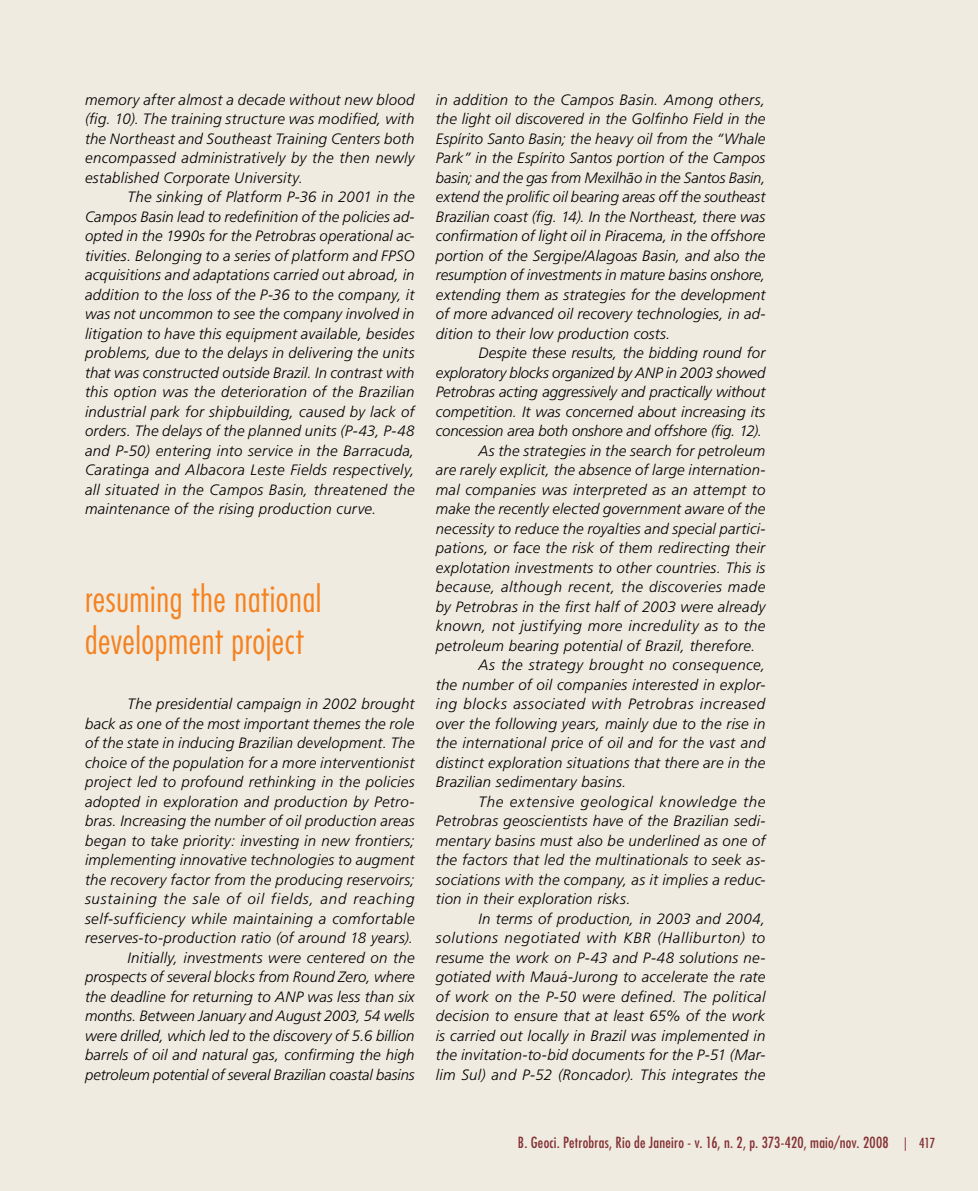
<style>
.page{position:relative;width:978px;height:1191px;background:#efebe0}
.page>*{position:absolute;margin:0;border:0;box-sizing:border-box;transform-origin:0 0}
.t1{font:300 condensed 36px/42px "Futura Std";letter-spacing:.015em;color:#f58220}
.t2{font:italic 300 15px/19.5px "Frutiger LT Std";letter-spacing:.015em;color:#000;text-align:justify}
.t3{font:italic 300 15px "Frutiger LT Std";letter-spacing:-.01em;color:#000}
.t4{font:italic 300 15px "Frutiger LT Std";letter-spacing:.045em;color:#000}
.t5{font:condensed 15px "Futura Std";letter-spacing:.015em;color:#853135}
.t6{font:italic 300 15px "Frutiger LT Std";letter-spacing:.04em;color:#000}
.t7{font:condensed 13.5px "Futura Std";color:#853135}
</style>
<div class="page">
<p class="t2" style="left:85px;top:90px;width:331px">memory after almost a decade without new blood (fig. 10). The training structure was modified, with the Northeast and Southeast Training Centers both encompassed administratively by the then newly established Corporate University.</p>
<p class="t2" style="left:85px;top:187px;width:331px;text-indent:43px">The sinking of Platform P-36 in 2001 in the Campos Basin lead to redefinition of the policies ad&shy;opted in the 1990s for the Petrobras operational ac&shy;tivities. Belonging to a series of platform and FPSO acquisitions and adaptations carried out abroad, in addition to the loss of the P-36 to the company, it was not uncommon to see the company involved in litigation to have this equipment available, besides problems, due to the delays in delivering the units that was constructed outside Brazil. In contrast with this option was the deterioration of the Brazilian industrial park for shipbuilding, caused by lack of orders. The delays of the planned units (P-43, P-48 and P-50) entering into service in the Barracuda, Caratinga and Albacora Leste Fields respectively, all situated in the Campos Basin, threatened the maintenance of the rising production curve.</p>
<h1 class="t1" style="left:85px;top:577px;width:238px">resuming the national development project</h1>
<p class="t2" style="left:85px;top:694px;width:331px;text-align:right">The presidential campaign in 2002 brought<br>back as one of the most important themes the role of the state in inducing Brazilian development. The choice of the population for a more interventionist project led to profound rethinking in the policies adopted in exploration and production by Petro&shy;bras. Increasing the number of oil production areas began to take priority: investing in new frontiers; implementing innovative technologies to augment the recovery factor from the producing reservoirs; sustaining the sale of oil fields, and reaching self-sufficiency while maintaining a comfortable reserves-to-production ratio (of around 18 years).<br>Initially, investments were centered on the prospects of several blocks from Round Zero, where the deadline for returning to ANP was less than six months. Between January and August 2003, 54 wells were drilled, which led to the discovery of 5.6 billion barrels of oil and natural gas, confirming the high petroleum potential of several Brazilian coastal basins</p>
<p class="t2" style="left:436px;top:90px;width:331px">in addition to the Campos Basin. Among others, the light oil discovered in the Golfinho Field in the Espírito Santo Basin; the heavy oil from the “Whale Park” in the Espírito Santos portion of the Campos basin; and the gas from Mexilhão in the Santos Basin, extend the prolific oil bearing areas off the southeast Brazilian coast (fig. 14). In the Northeast, there was confirmation of light oil in Piracema, in the offshore portion of the Sergipe/Alagoas Basin, and also the resumption of investments in mature basins onshore, extending them as strategies for the development of more advanced oil recovery technologies, in ad&shy;dition to their low production costs.</p>
<p class="t2" style="left:478px;top:343px;width:288px">Despite these results, the bidding round for</p>
<p class="t3" style="left:436px;top:364px;width:331px">exploratory blocks organized by ANP in 2003 showed</p>
<p class="t3" style="left:436px;top:383px;width:331px">Petrobras acting aggressively and practically without</p>
<p class="t2" style="left:436px;top:402px;width:331px">competition. It was concerned about increasing its</p>
<p class="t3" style="left:436px;top:422px;width:328px">concession area both onshore and offshore (fig. 12).</p>
<p class="t2" style="left:478px;top:441px;width:288px">As the strategies in the search for petroleum</p>
<p class="t2" style="left:436px;top:460px;width:331px">are rarely explicit, the absence of large internation-</p>
<p class="t2" style="left:436px;top:480px;width:331px">mal companies was interpreted as an attempt to</p>
<p class="t2" style="left:436px;top:499px;width:331px">make the recently elected government aware of the</p>
<p class="t2" style="left:436px;top:519px;width:331px">necessity to reduce the royalties and special partici-</p>
<p class="t2" style="left:436px;top:538px;width:331px">pations, or face the risk of them redirecting their</p>
<p class="t2" style="left:436px;top:558px;width:331px">explotation investments to other countries. This is</p>
<p class="t2" style="left:436px;top:577px;width:331px">because, although recent, the discoveries made</p>
<p class="t2" style="left:436px;top:597px;width:331px">by Petrobras in the first half of 2003 were already</p>
<p class="t2" style="left:436px;top:616px;width:331px">known, not justifying more incredulity as to the</p>
<p class="t2" style="left:436px;top:636px;width:321px">petroleum bearing potential of Brazil, therefore.</p>
<p class="t2" style="left:478px;top:655px;width:288px">As the strategy brought no consequence,</p>
<p class="t2" style="left:436px;top:675px;width:331px">the number of oil companies interested in explor-</p>
<p class="t6" style="left:436px;top:695px;width:331px">ing blocks associated with Petrobras increased</p>
<p class="t2" style="left:436px;top:714px;width:331px">over the following years, mainly due to the rise in</p>
<p class="t2" style="left:436px;top:733px;width:331px">the international price of oil and for the vast and</p>
<p class="t2" style="left:436px;top:753px;width:331px">distinct exploration situations that there are in the</p>
<p class="t2" style="left:436px;top:772px;width:192px">Brazilian sedimentary basins.</p>
<p class="t4" style="left:478px;top:793px;width:288px">The extensive geological knowledge the</p>
<p class="t2" style="left:436px;top:811px;width:331px">Petrobras geoscientists have of the Brazilian sedi-</p>
<p class="t2" style="left:436px;top:831px;width:331px">mentary basins must also be underlined as one of</p>
<p class="t2" style="left:436px;top:850px;width:331px">the factors that led the multinationals to seek as-</p>
<p class="t2" style="left:436px;top:870px;width:331px">sociations with the company, as it implies a reduc-</p>
<p class="t2" style="left:436px;top:889px;width:196px">tion in their exploration risks.</p>
<p class="t2" style="left:478px;top:909px;width:289px">In terms of production, in 2003 and 2004,</p>
<p class="t4" style="left:436px;top:929px;width:331px">solutions negotiated with KBR (Halliburton) to</p>
<p class="t2" style="left:436px;top:948px;width:331px">resume the work on P-43 and P-48 solutions ne-</p>
<p class="t2" style="left:436px;top:967px;width:331px">gotiated with Mauá-Jurong to accelerate the rate</p>
<p class="t2" style="left:436px;top:987px;width:331px">of work on the P-50 were defined. The political</p>
<p class="t2" style="left:436px;top:1006px;width:331px">decision to ensure that at least 65% of the work</p>
<p class="t2" style="left:436px;top:1026px;width:331px">is carried out locally in Brazil was implemented in</p>
<p class="t2" style="left:436px;top:1045px;width:331px">the invitation-to-bid documents for the P-51 (Mar-</p>
<p class="t2" style="left:436px;top:1065px;width:331px">lim Sul) and P-52 (Roncador). This integrates the</p>
<p class="t5" style="left:518px;top:1133px;width:372px">B. Geoci. Petrobras, Rio de Janeiro - v. 16, n. 2, p. 373-420, maio/nov. 2008</p>
<p class="t7" style="left:904px;top:1135px;width:33px">| 417</p>
</div>
